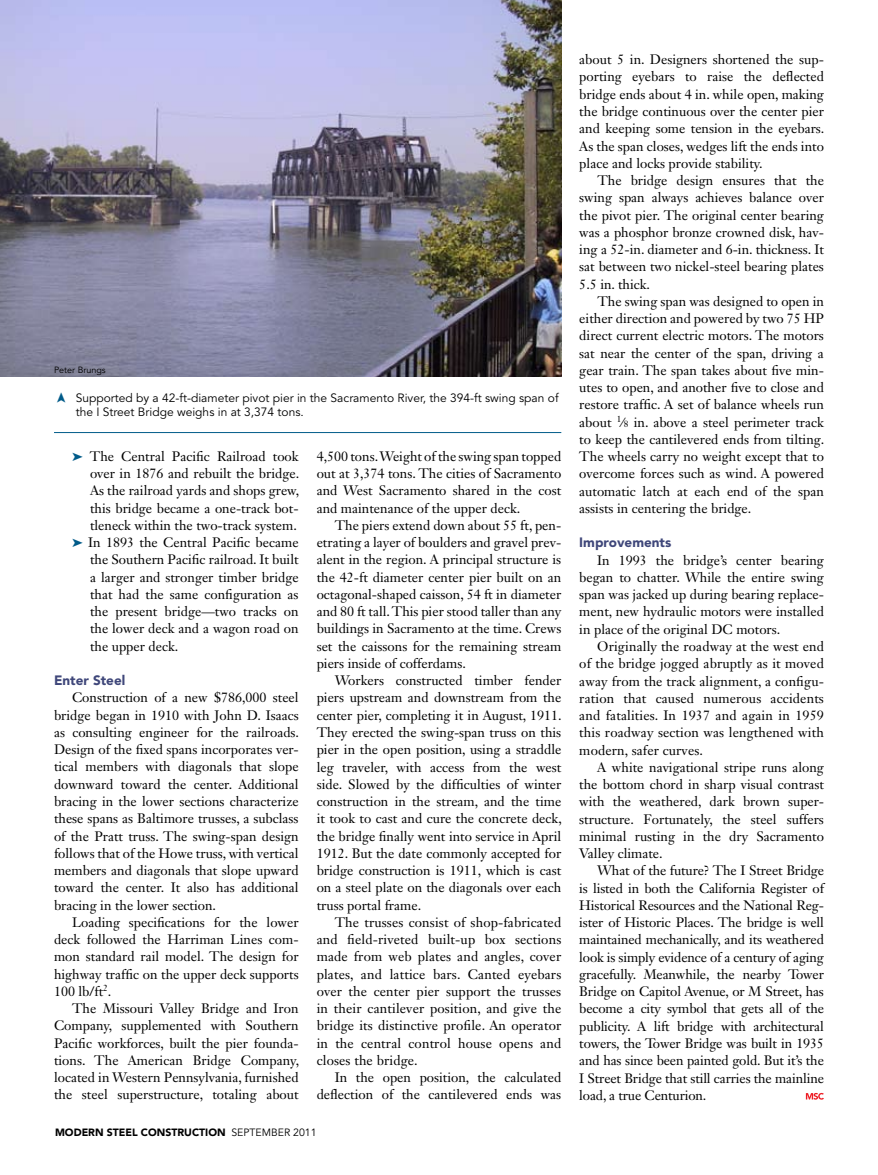
<style>
.page{position:relative;width:878px;height:1175px;background:#fff}
.page>*{position:absolute;margin:0;border:0;box-sizing:border-box;transform-origin:0 0}
.t1{font:13.5px/17.2px "Janson Text LT Std";color:#000;text-align:justify}
.t2{font:900 13.5px "Avenir LT Std";color:#3f477a}
.t3{font:12px/13.5px "Avenir LT Std";color:#000}
.t4{font:900 10.5px "Avenir LT Std";color:#000}
.t5{font:9px "Avenir LT Std";color:#000}
.s1{color:#005b89}
.s2{font-weight:400}
.s3{font-size:9px}
</style>
<div class="page">
<hr style="left:54px;top:432px;width:507px;height:1px;background:#005b89">
<svg style="left:805px;top:1092px;width:18px;height:7px"></svg>
<img style="left:0;top:0;width:561px;height:376px">
<p class="t5" style="left:54px;top:365px;width:53px">Peter Brungs</p>
<p class="t3" style="left:76px;top:391px;width:484px">Supported by a 42-ft-diameter pivot pier in the Sacramento River, the 394-ft swing span of the I Street Bridge weighs in at 3,374 tons.</p>
<p class="t1" style="left:72px;top:447px;width:228px"><span class="s1">➤</span> The Central Pacific Railroad took</p>
<p class="t1" style="left:90px;top:464px;width:211px">over in 1876 and rebuilt the bridge.</p>
<p class="t1" style="left:90px;top:482px;width:211px">As the railroad yards and shops grew,</p>
<p class="t1" style="left:90px;top:499px;width:210px">this bridge became a one-track bot-</p>
<p class="t1" style="left:90px;top:516px;width:208px">tleneck within the two-track system.</p>
<p class="t1" style="left:72px;top:533px;width:228px"><span class="s1">➤</span> In 1893 the Central Pacific became</p>
<p class="t1" style="left:90px;top:551px;width:210px">the Southern Pacific railroad. It built</p>
<p class="t1" style="left:90px;top:568px;width:210px">a larger and stronger timber bridge</p>
<p class="t1" style="left:90px;top:585px;width:210px">that had the same configuration as</p>
<p class="t1" style="left:90px;top:602px;width:210px">the present bridge—two tracks on</p>
<p class="t1" style="left:90px;top:620px;width:210px">the lower deck and a wagon road on</p>
<p class="t1" style="left:90px;top:637px;width:90px">the upper deck.</p>
<p class="t2" style="left:54px;top:672px;width:73px">Enter Steel</p>
<p class="t1" style="left:54px;top:689px;width:246px;text-indent:18px">Construction of a new $786,000 steel bridge began in 1910 with John D. Isaacs as consulting engineer for the railroads.<br>Design of the fixed spans incorporates ver&shy;tical members with diagonals that slope downward toward the center. Additional bracing in the lower sections characterize these spans as Baltimore trusses, a subclass of the Pratt truss. The swing-span design follows that of the Howe truss, with vertical members and diagonals that slope upward toward the center. It also has additional bracing in the lower section.</p>
<p class="t1" style="left:54px;top:913px;width:246px;text-indent:18px">Loading specifications for the lower deck followed the Harriman Lines com&shy;mon standard rail model. The design for highway traffic on the upper deck supports 100 lb/ft<sup>2</sup>.</p>
<p class="t1" style="left:54px;top:999px;width:247px;text-indent:18px">The Missouri Valley Bridge and Iron Company, supplemented with Southern Pacific workforces, built the pier founda&shy;tions. The American Bridge Company, located in Western Pennsylvania, furnished the steel superstructure, totaling about</p>
<p class="t1" style="left:317px;top:447px;width:246px">4,500 tons. Weight of the swing span topped out at 3,374 tons. The cities of Sacramento and West Sacramento shared in the cost and maintenance of the upper deck.</p>
<p class="t1" style="left:317px;top:516px;width:246px;text-indent:18px">The piers extend down about 55 ft, pen&shy;etrating a layer of boulders and gravel prev&shy;alent in the region. A principal structure is the 42-ft diameter center pier built on an octagonal-shaped caisson, 54 ft in diameter and 80 ft tall. This pier stood taller than any buildings in Sacramento at the time. Crews set the caissons for the remaining stream piers inside of cofferdams.</p>
<p class="t1" style="left:317px;top:672px;width:247px;text-indent:18px">Workers constructed timber fender piers upstream and downstream from the center pier, completing it in August, 1911.<br>They erected the swing-span truss on this pier in the open position, using a straddle leg traveler, with access from the west side. Slowed by the difficulties of winter construction in the stream, and the time it took to cast and cure the concrete deck, the bridge finally went into service in April 1912. But the date commonly accepted for bridge construction is 1911, which is cast on a steel plate on the diagonals over each truss portal frame.</p>
<p class="t1" style="left:317px;top:913px;width:246px;text-indent:18px">The trusses consist of shop-fabricated and field-riveted built-up box sections made from web plates and angles, cover plates, and lattice bars. Canted eyebars over the center pier support the trusses in their cantilever position, and give the bridge its distinctive profile. An operator in the central control house opens and closes the bridge.</p>
<p class="t1" style="left:317px;top:1068px;width:246px;text-align:right">In the open position, the calculated deflection of the cantilevered ends was</p>
<p class="t4" style="left:55px;top:1125px;width:263px">MODERN STEEL CONSTRUCTION <span class="s2">september 2011</span></p>
<p class="t1" style="left:579px;top:51px;width:246px">about 5 in. Designers shortened the sup&shy;porting eyebars to raise the deflected bridge ends about 4 in. while open, making the bridge continuous over the center pier and keeping some tension in the eyebars.<br>As the span closes, wedges lift the ends into place and locks provide stability.</p>
<p class="t1" style="left:579px;top:172px;width:246px;text-indent:18px">The bridge design ensures that the swing span always achieves balance over the pivot pier. The original center bearing was a phosphor bronze crowned disk, hav&shy;ing a 52-in. diameter and 6-in. thickness. It sat between two nickel-steel bearing plates 5.5 in. thick.</p>
<p class="t1" style="left:579px;top:292px;width:246px;text-indent:18px">The swing span was designed to open in either direction and powered by two 75 HP direct current electric motors. The motors sat near the center of the span, driving a gear train. The span takes about five min&shy;utes to open, and another five to close and restore traffic. A set of balance wheels run about <sup>1</sup>∕<span class="s3">8</span> in. above a steel perimeter track to keep the cantilevered ends from tilting.<br>The wheels carry no weight except that to overcome forces such as wind. A powered automatic latch at each end of the span assists in centering the bridge.</p>
<p class="t2" style="left:579px;top:534px;width:93px">Improvements</p>
<p class="t1" style="left:579px;top:551px;width:246px;text-indent:18px">In 1993 the bridge’s center bearing began to chatter. While the entire swing span was jacked up during bearing replace&shy;ment, new hydraulic motors were installed in place of the original DC motors.</p>
<p class="t1" style="left:579px;top:637px;width:246px;text-indent:18px">Originally the roadway at the west end of the bridge jogged abruptly as it moved away from the track alignment, a configu&shy;ration that caused numerous accidents and fatalities. In 1937 and again in 1959 this roadway section was lengthened with modern, safer curves.</p>
<p class="t1" style="left:579px;top:758px;width:246px;text-indent:18px">A white navigational stripe runs along the bottom chord in sharp visual contrast with the weathered, dark brown super&shy;structure. Fortunately, the steel suffers minimal rusting in the dry Sacramento Valley climate.</p>
<p class="t1" style="left:579px;top:862px;width:246px;text-indent:18px">What of the future? The I Street Bridge is listed in both the California Register of Historical Resources and the National Reg&shy;ister of Historic Places. The bridge is well maintained mechanically, and its weathered look is simply evidence of a century of aging gracefully. Meanwhile, the nearby Tower Bridge on Capitol Avenue, or M Street, has become a city symbol that gets all of the publicity. A lift bridge with architectural towers, the Tower Bridge was built in 1935 and has since been painted gold. But it’s the I Street Bridge that still carries the mainline load, a true Centurion.</p>
</div>
